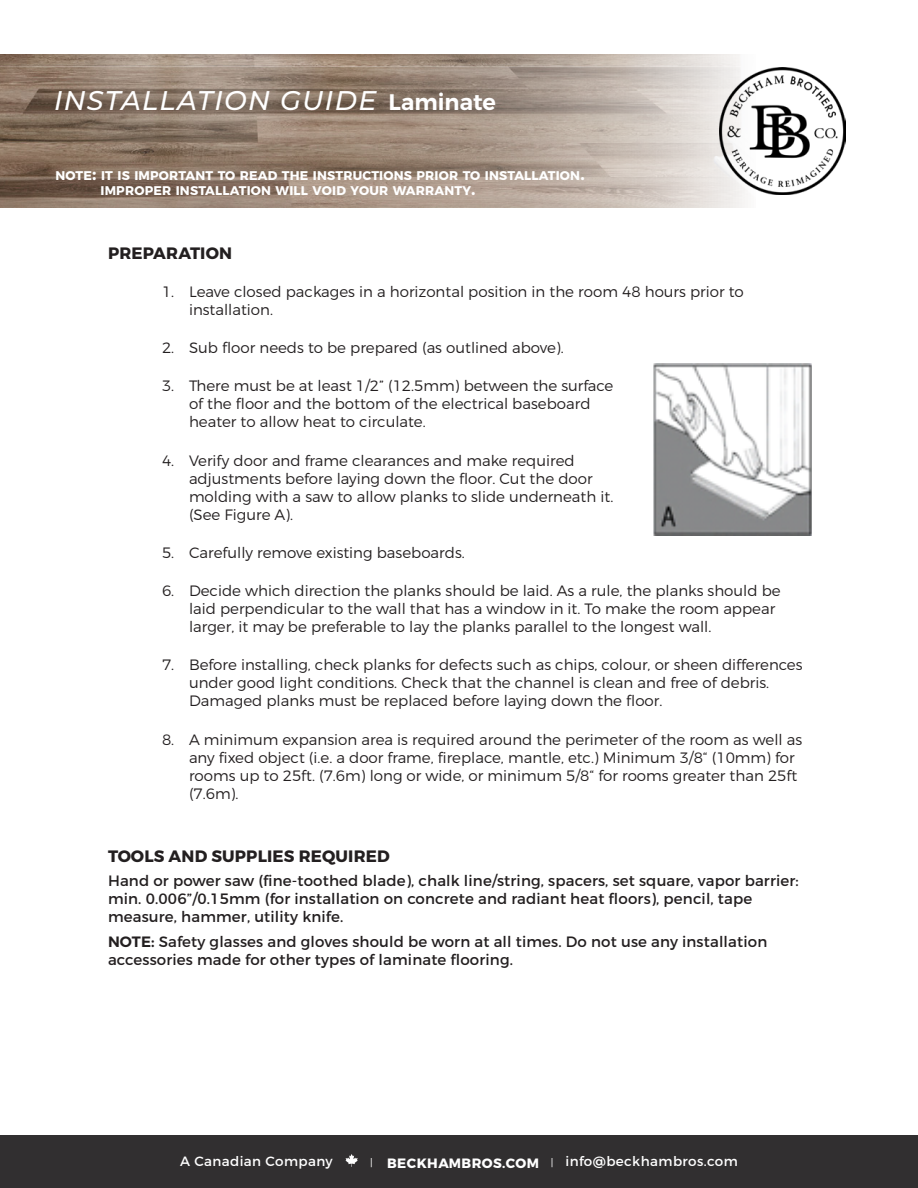
<style>
.page{position:relative;width:918px;height:1188px;background:#fff}
.page>*{position:absolute;margin:0;border:0;box-sizing:border-box;transform-origin:0 0}
.t1{font:italic 500 27px "Montserrat";letter-spacing:.05em;color:#fff}
.t2{font:700 16.5px "Montserrat";letter-spacing:.01em;color:#231f20}
.t3{font:300 15px/18px "Montserrat";color:#231f20}
.t4{font:15px/18px "Montserrat";letter-spacing:.01em;color:#231f20}
.t5{font:13.5px "Montserrat";letter-spacing:.03em;color:#fff}
.t6{font:700 12.6px/15px "Montserrat";letter-spacing:.015em;color:#fff}
.s1{font-weight:600;font-style:normal;font-size:22.5px}
.s2{font-size:18px}
.s3{font-weight:600}
.s4{font-family:"Avenir";font-size:12px}
.s5{font-weight:700}
</style>
<div class="page">
<div style="left:0;top:1135px;width:918px;height:53px;background:#312f30"></div>
<svg style="left:345px;top:1154px;width:13px;height:13px"></svg>
<img style="left:0;top:54px;width:748px;height:154px">
<img style="left:719px;top:68px;width:127px;height:126px">
<img style="left:653px;top:363px;width:159px;height:172px">
<p class="t1" style="left:54px;top:81px;width:444px">INSTALLATION GUIDE <span class="s1">Laminate</span></p>
<p class="t6" style="left:100px;top:168px;width:486px;text-indent:-45px">NOTE<span class="s2">:</span> IT IS IMPORTANT TO READ THE INSTRUCTIONS PRIOR TO INSTALLATION<span class="s2">.<br></span>IMPROPER INSTALLATION WILL VOID YOUR WARRANTY<span class="s2">.</span></p>
<p class="t2" style="left:108px;top:242px;width:126px">PREPARATION</p>
<p class="t3" style="left:189px;top:282px;width:556px;text-indent:-27px">1. Leave closed packages in a horizontal position in the room 48 hours prior to installation.</p>
<p class="t3" style="left:162px;top:338px;width:403px">2. Sub floor needs to be prepared (as outlined above).</p>
<p class="t3" style="left:189px;top:377px;width:426px;text-indent:-27px">3. There must be at least 1/2” (12.5mm) between the surface of the floor and the bottom of the electrical baseboard heater to allow heat to circulate.</p>
<p class="t3" style="left:189px;top:451px;width:426px;text-indent:-27px">4. Verify door and frame clearances and make required adjustments before laying down the floor. Cut the door molding with a saw to allow planks to slide underneath it. (See Figure A).</p>
<p class="t3" style="left:162px;top:543px;width:304px">5. Carefully remove existing baseboards.</p>
<p class="t3" style="left:189px;top:581px;width:593px;text-indent:-27px">6. Decide which direction the planks should be laid. As a rule, the planks should be laid perpendicular to the wall that has a window in it. To make the room appear larger, it may be preferable to lay the planks parallel to the longest wall.</p>
<p class="t3" style="left:189px;top:656px;width:615px;text-indent:-27px">7. Before installing, check planks for defects such as chips, colour, or sheen differences under good light conditions. Check that the channel is clean and free of debris.<br>Damaged planks must be replaced before laying down the floor.</p>
<p class="t3" style="left:189px;top:730px;width:615px;text-indent:-27px">8. A minimum expansion area is required around the perimeter of the room as well as any fixed object (i.e. a door frame, fireplace, mantle, etc.) Minimum 3/8“ (10mm) for rooms up to 25ft. (7.6m) long or wide, or minimum 5/8“ for rooms greater than 25ft (7.6m).</p>
<p class="t2" style="left:108px;top:845px;width:283px">TOOLS AND SUPPLIES REQUIRED</p>
<p class="t4" style="left:108px;top:872px;width:692px">Hand or power saw (fine-toothed blade), chalk line/string, spacers, set square, vapor barrier: min. 0.006”/0.15mm (for installation on concrete and radiant heat floors), pencil, tape measure, hammer, utility knife.</p>
<p class="t4" style="left:108px;top:933px;width:661px"><span class="s3">NOTE:</span> Safety glasses and gloves should be worn at all times. Do not use any installation accessories made for other types of laminate flooring.</p>
<p class="t5" style="left:180px;top:1153px;width:154px">A Canadian Company</p>
<p class="t5" style="left:370px;top:1153px;width:369px"><span class="s4">|</span> <span class="s5">BECKHAMBROS.COM</span> <span class="s4">|</span> info@beckhambros.com</p>
</div>
